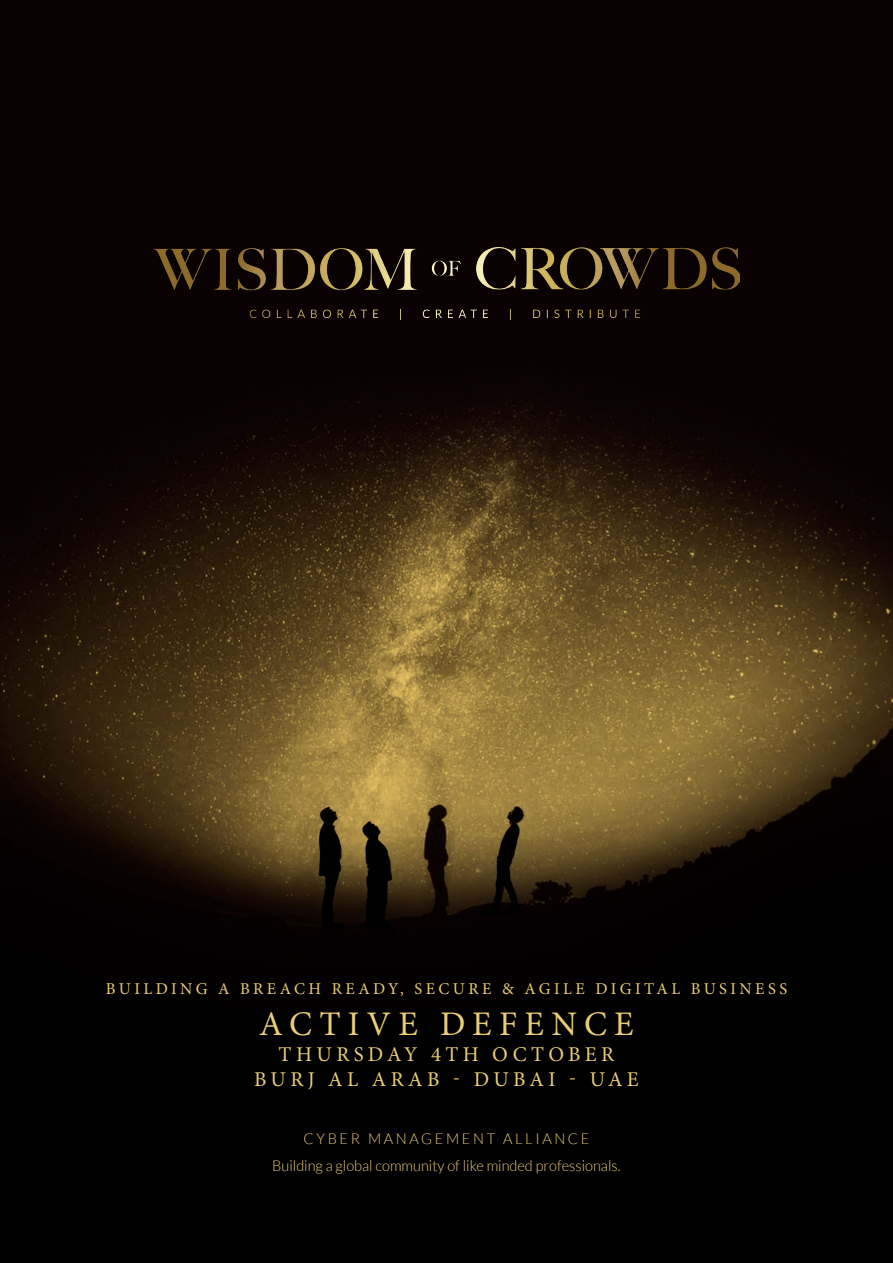
<style>
.page{position:relative;width:893px;height:1263px;background:#fff}
.page>*{position:absolute;margin:0;border:0;box-sizing:border-box;transform-origin:0 0}
.t1{font:34.5px "Minion Pro";letter-spacing:.21em;color:#eacd76}
.t2{font:21px/25.2px "Minion Pro";letter-spacing:.21em;color:#eacd76;text-align:center}
.t3{font:16.5px "Minion Pro";letter-spacing:.21em;color:#eacd76}
.t4{font:300 15px/27px "Lato";color:#eacd76;text-align:center}
</style>
<div class="page">
<img style="left:0;top:0;width:893px;height:1263px">
<img style="left:153px;top:247px;width:587px;height:72px">
<p class="t3" style="left:106px;top:978px;width:683px">BUILDING A BREACH READY, SECURE &amp; AGILE DIGITAL BUSINESS</p>
<h1 class="t1" style="left:259px;top:1001px;width:376px">ACTIVE DEFENCE</h1>
<h2 class="t2" style="left:254px;top:1041px;width:386px">THURSDAY 4TH OCTOBER<br>BURJ AL ARAB - DUBAI - UAE</h2>
<p class="t4" style="left:272px;top:1125px;width:350px">CYBER MANAGEMENT ALLIANCE<br>Building a global community of like minded professionals.</p>
</div>
